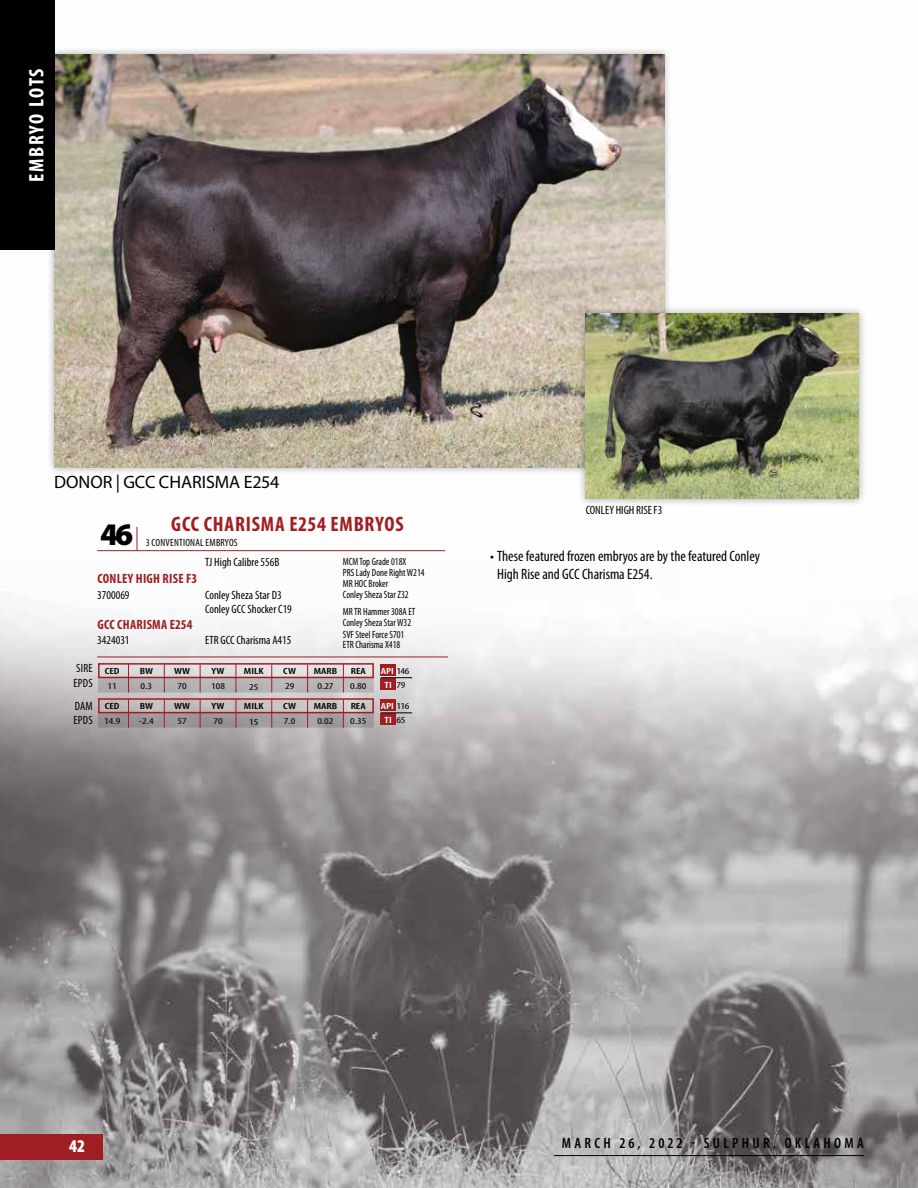
<style>
.page{position:relative;width:918px;height:1188px;background:#fff}
.page>*{position:absolute;margin:0;border:0;box-sizing:border-box;transform-origin:0 0}
.t1{font:900 31.5px "Myriad Pro";color:#000}
.t2{font:700 condensed 21px "Myriad Pro";letter-spacing:.04em;color:#a01e22}
.t3{font:700 condensed 21px "Myriad Pro";letter-spacing:.08em;color:#fff}
.t4{font:18px "Myriad Pro";color:#000}
.t5{font:900 condensed 18px "Myriad Pro";color:#fff}
.t6{font:condensed 15px/18px "Myriad Pro";color:#000}
.t7{font:600 condensed 15px "Myriad Pro";letter-spacing:.22em;color:#000}
.t8{font:700 condensed 13.5px "Myriad Pro";letter-spacing:.02em;color:#a01e22}
.t9{font:condensed 12px/14.4px "Myriad Pro";color:#000}
.t10{font:condensed 12px/14.4px "Myriad Pro";letter-spacing:.02em;color:#000}
.t11{font:condensed 10.5px/10.5px "Myriad Pro";color:#000;scale:.94 1}
.t12{font:condensed 10.5px "Myriad Pro";letter-spacing:.02em;color:#000}
.t13{font:condensed 9px "Myriad Pro";color:#000;scale:1.33 1}
.t14{font:600 condensed 9px "Myriad Pro";color:#000;scale:1.33 1}
.t15{font:600 condensed 9px/13.8px "Myriad Pro";color:#fff;text-align:center;scale:1.33 1}
.s1{font-weight:400;color:#000}
</style>
<div class="page">
<img style="left:0;top:527px;width:918px;height:661px">
<div style="left:0;top:1134px;width:103px;height:26px;background:#a01e22"></div>
<hr style="left:554px;top:1155px;width:310px;height:1px;background:#000">
<div style="left:46px;top:46px;width:626px;height:430px;background:#000;opacity:.35"></div>
<img style="left:54px;top:54px;width:610px;height:413px">
<div style="left:577px;top:306px;width:290px;height:201px;background:#000;opacity:.35"></div>
<img style="left:586px;top:314px;width:273px;height:185px">
<div style="left:0;top:0;width:55px;height:250px;background:#000"></div>
<hr style="left:97px;top:550px;width:348px;height:1px;background:#a01e22">
<hr style="left:97px;top:657px;width:351px;height:1px;background:#a01e22">
<svg style="left:137px;top:527px;width:1px;height:23px"></svg>
<div style="left:99px;top:679px;width:274px;height:13px;background:#b4b3b3"></div>
<div style="left:381px;top:665px;width:15px;height:11px;background:#a11d22"></div>
<div style="left:98px;top:663px;width:276px;height:15px;border:2px solid #a11d22"></div>
<svg style="left:128px;top:664px;width:1px;height:28px"></svg>
<svg style="left:164px;top:664px;width:1px;height:28px"></svg>
<svg style="left:200px;top:665px;width:1px;height:27px"></svg>
<svg style="left:236px;top:664px;width:1px;height:28px"></svg>
<svg style="left:272px;top:665px;width:1px;height:27px"></svg>
<svg style="left:307px;top:665px;width:1px;height:27px"></svg>
<svg style="left:343px;top:664px;width:1px;height:28px"></svg>
<div style="left:381px;top:679px;width:15px;height:11px;background:#a11d22"></div>
<hr style="left:381px;top:677px;width:31px;height:1px;background:#000">
<svg style="left:101px;top:716px;width:270px;height:9px;background:#9c9698"></svg>
<div style="left:381px;top:700px;width:15px;height:11px;background:#a11d22"></div>
<div style="left:98px;top:698px;width:276px;height:15px;border:2px solid #a11d22"></div>
<svg style="left:128px;top:699px;width:1px;height:29px"></svg>
<svg style="left:164px;top:699px;width:1px;height:29px"></svg>
<svg style="left:200px;top:700px;width:1px;height:28px"></svg>
<svg style="left:236px;top:699px;width:1px;height:29px"></svg>
<svg style="left:272px;top:700px;width:1px;height:28px"></svg>
<svg style="left:307px;top:700px;width:1px;height:28px"></svg>
<svg style="left:343px;top:699px;width:1px;height:29px"></svg>
<div style="left:381px;top:714px;width:15px;height:11px;background:#a11d22"></div>
<hr style="left:381px;top:713px;width:31px;height:1px;background:#000">
<h2 class="t3" style="left:25px;top:182px;width:115px;rotate:-90deg">EMBRYO LOTS</h2>
<h3 class="t4" style="left:54px;top:470px;width:227px">DONOR | GCC CHARISMA E254</h3>
<h1 class="t1" style="left:100px;top:514px;width:35px">46</h1>
<h2 class="t2" style="left:171px;top:512px;width:234px">GCC CHARISMA E254 EMBRYOS</h2>
<p class="t12" style="left:146px;top:537px;width:93px">3 CONVENTIONAL EMBRYOS</p>
<p class="t9" style="left:205px;top:555px;width:76px">TJ High Calibre 556B</p>
<p class="t8" style="left:97px;top:571px;width:102px">CONLEY HIGH RISE F3</p>
<p class="t9" style="left:97px;top:588px;width:34px">3700069</p>
<p class="t9" style="left:205px;top:588px;width:88px">Conley Sheza Star D3<br>Conley GCC Shocker C19</p>
<p class="t8" style="left:97px;top:617px;width:97px">GCC CHARISMA E254</p>
<p class="t9" style="left:97px;top:633px;width:34px">3424031</p>
<p class="t9" style="left:205px;top:633px;width:88px">ETR GCC Charisma A415</p>
<p class="t11" style="left:343px;top:557px;width:88px">MCM Top Grade 018X<br>PRS Lady Done Right W214</p>
<p class="t11" style="left:343px;top:579px;width:71px">MR HOC Broker<br>Conley Sheza Star Z32</p>
<p class="t11" style="left:343px;top:607px;width:79px">MR TR Hammer 308A ET<br>Conley Sheza Star W32</p>
<p class="t11" style="left:343px;top:629px;width:67px">SVF Steel Force S701<br>ETR Charisma X418</p>
<p class="t10" style="left:73px;top:661px;width:21px">SIRE<br>EPDS</p>
<p class="t9" style="left:73px;top:699px;width:21px">DAM<br>EPDS</p>
<p class="t14" style="left:105px;top:666px;width:13px">CED</p>
<p class="t13" style="left:108px;top:681px;width:8px">11</p>
<p class="t14" style="left:105px;top:701px;width:13px">CED</p>
<p class="t13" style="left:104px;top:717px;width:14px">14.9</p>
<p class="t14" style="left:140px;top:666px;width:12px">BW</p>
<p class="t14" style="left:174px;top:666px;width:14px">WW</p>
<p class="t14" style="left:211px;top:666px;width:11px">YW</p>
<p class="t14" style="left:244px;top:666px;width:16px">MILK</p>
<p class="t13" style="left:141px;top:681px;width:10px">0.3</p>
<p class="t13" style="left:178px;top:681px;width:8px">70</p>
<p class="t13" style="left:211px;top:681px;width:12px">108</p>
<p class="t13" style="left:249px;top:682px;width:8px">25</p>
<p class="t14" style="left:140px;top:701px;width:12px">BW</p>
<p class="t14" style="left:174px;top:701px;width:14px">WW</p>
<p class="t14" style="left:211px;top:701px;width:11px">YW</p>
<p class="t14" style="left:244px;top:701px;width:16px">MILK</p>
<p class="t13" style="left:139px;top:716px;width:13px">-2.4</p>
<p class="t13" style="left:178px;top:716px;width:8px">57</p>
<p class="t13" style="left:213px;top:717px;width:8px">70</p>
<p class="t13" style="left:249px;top:717px;width:8px">15</p>
<p class="t14" style="left:283px;top:666px;width:11px">CW</p>
<p class="t13" style="left:285px;top:681px;width:8px">29</p>
<p class="t14" style="left:283px;top:701px;width:11px">CW</p>
<p class="t13" style="left:284px;top:717px;width:10px">7.0</p>
<p class="t14" style="left:314px;top:666px;width:19px">MARB</p>
<p class="t13" style="left:317px;top:681px;width:14px">0.27</p>
<p class="t14" style="left:314px;top:701px;width:19px">MARB</p>
<p class="t13" style="left:317px;top:717px;width:14px">0.02</p>
<p class="t14" style="left:351px;top:666px;width:13px">REA</p>
<p class="t13" style="left:350px;top:681px;width:14px">0.80</p>
<p class="t14" style="left:351px;top:701px;width:13px">REA</p>
<p class="t13" style="left:350px;top:716px;width:14px">0.35</p>
<p class="t15" style="left:381px;top:664px;width:23px">API <span class="s1">146<br></span>TI <span class="s1">79</span></p>
<p class="t15" style="left:381px;top:699px;width:23px">API <span class="s1">116<br></span>TI <span class="s1">65</span></p>
<p class="t9" style="left:586px;top:503px;width:78px">CONLEY HIGH RISE F3</p>
<h3 class="t6" style="left:497px;top:547px;width:265px;text-indent:-7px">• These featured frozen embryos are by the featured Conley<br>High Rise and GCC Charisma E254.</h3>
<h3 class="t5" style="left:69px;top:1136px;width:17px">42</h3>
<h3 class="t7" style="left:562px;top:1135px;width:303px">MARCH 26, 2022 - SULPHUR, OKLAHOMA</h3>
</div>
